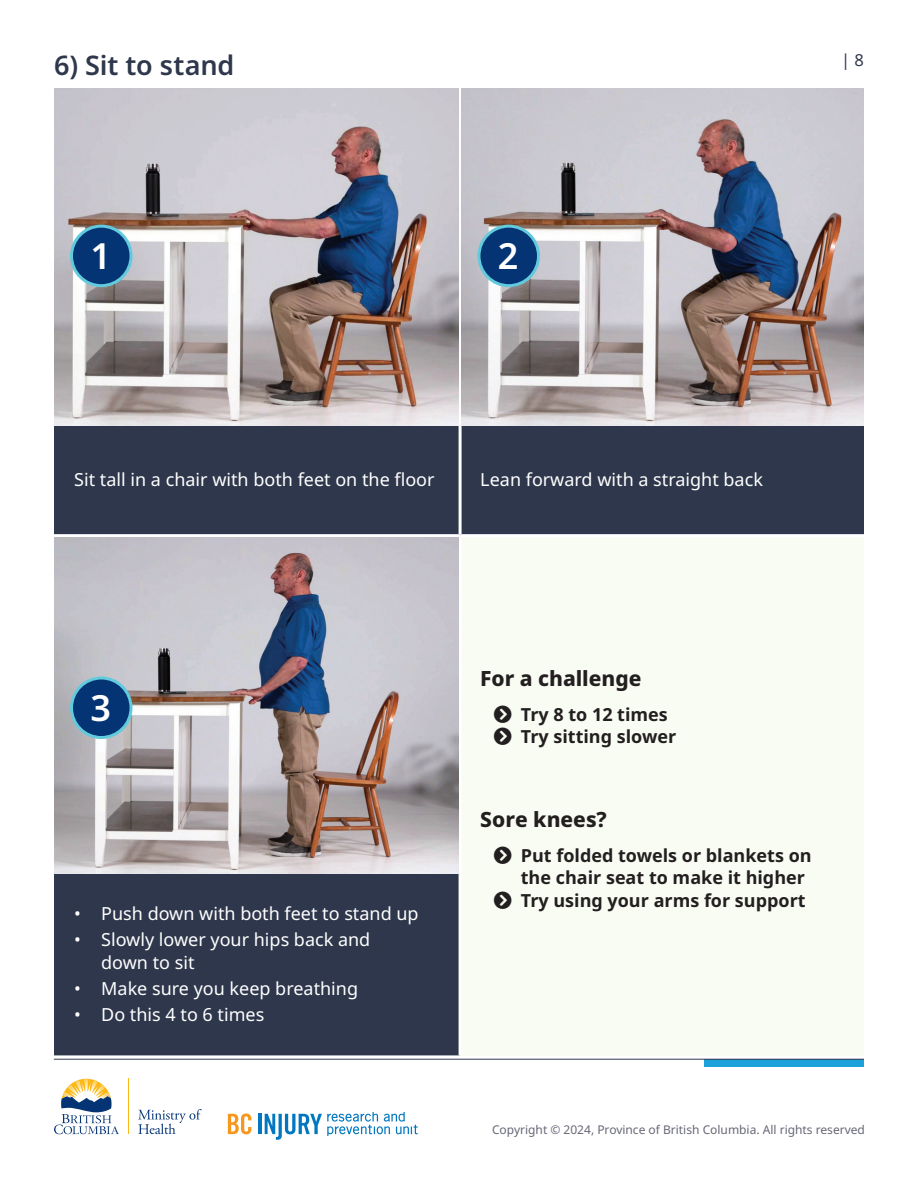
<style>
.page{position:relative;width:918px;height:1188px;background:#fff}
.page>*{position:absolute;margin:0;border:0;box-sizing:border-box;transform-origin:0 0}
.Heading_3_-_Noto_copy_no_side_bar{font:600 36px "Noto Sans";color:#fff}
.Heading_3_-_Noto_copy_no_side_bar-2{font:600 27px "Noto Sans";letter-spacing:-.005em;color:#2e374b}
.Heading_4_-_Noto{font:800 21px "Noto Sans";color:#231f20}
.Body_-_Noto{font:18px/22.5px "Noto Sans";color:#fff}
.t1{font:700 18px/22.5px "Noto Sans";color:#231f20}
.t2{font:16.5px "Noto Sans";color:#2e374b}
.t3{font:12px "Noto Sans";color:#666777}
</style>
<div class="page">
<div style="left:704px;top:1059px;width:160px;height:8px;background:#1ca1db"></div>
<svg style="left:228px;top:1113px;width:23px;height:21px"></svg>
<hr style="left:258px;top:1114px;width:3px;height:20px;background:#0077c0">
<svg style="left:265px;top:1112px;width:153px;height:28px"></svg>
<svg style="left:138px;top:1109px;width:64px;height:25px"></svg>
<svg style="left:54px;top:1079px;width:65px;height:55px"></svg>
<hr style="left:128px;top:1079px;width:1px;height:55px;background:#fcb814">
<hr style="left:54px;top:1059px;width:810px;height:1px;background:#2e374b">
<div style="left:54px;top:426px;width:810px;height:629px;background:#2e374b"></div>
<div style="left:460px;top:536px;width:404px;height:519px;background:#f9fcf3"></div>
<hr style="left:459px;top:426px;width:3px;height:108px;background:#fff">
<hr style="left:54px;top:534px;width:406px;height:3px;background:#fff">
<hr style="left:460px;top:534px;width:404px;height:3px;background:#fff">
<hr style="left:459px;top:537px;width:3px;height:336px;background:#fff">
<hr style="left:459px;top:873px;width:3px;height:182px;background:#fff">
<img style="left:54px;top:88px;width:405px;height:338px">
<img style="left:462px;top:88px;width:402px;height:338px">
<img style="left:54px;top:537px;width:405px;height:336px">
<div style="left:72px;top:226px;width:59px;height:60px;background:#053474;border-radius:50%"></div>
<div style="left:70px;top:225px;width:63px;height:62px;border:3px solid #61cadd;border-radius:50%"></div>
<div style="left:479px;top:226px;width:60px;height:60px;background:#053474;border-radius:50%"></div>
<div style="left:477px;top:225px;width:63px;height:62px;border:3px solid #61cadd;border-radius:50%"></div>
<div style="left:72px;top:678px;width:59px;height:60px;background:#053474;border-radius:50%"></div>
<div style="left:70px;top:676px;width:63px;height:63px;border:3px solid #61cadd;border-radius:50%"></div>
<p class="Heading_3_-_Noto_copy_no_side_bar-2" style="left:54px;top:47px;width:182px">6) Sit to stand</p>
<p class="Heading_3_-_Noto_copy_no_side_bar" style="left:90px;top:230px;width:22px">1</p>
<p class="Heading_3_-_Noto_copy_no_side_bar" style="left:498px;top:230px;width:22px">2</p>
<p class="t2" style="left:841px;top:48px;width:24px">| 8</p>
<p class="Body_-_Noto" style="left:74px;top:469px;width:362px">Sit tall in a chair with both feet on the floor</p>
<p class="Body_-_Noto" style="left:480px;top:469px;width:284px">Lean forward with a straight back</p>
<p class="Heading_3_-_Noto_copy_no_side_bar" style="left:90px;top:682px;width:22px">3</p>
<p class="Body_-_Noto" style="left:74px;top:903px;width:346px">• Push down with both feet to stand up</p>
<p class="Body_-_Noto" style="left:101px;top:929px;width:271px;text-indent:-27px">• Slowly lower your hips back and down to sit</p>
<p class="Body_-_Noto" style="left:74px;top:978px;width:285px">• Make sure you keep breathing</p>
<p class="Body_-_Noto" style="left:74px;top:1004px;width:192px">• Do this 4 to 6 times</p>
<p class="Heading_4_-_Noto" style="left:480px;top:663px;width:163px">For a challenge</p>
<p class="t1" style="left:521px;top:704px;width:149px">Try 8 to 12 times</p>
<p class="t1" style="left:521px;top:726px;width:157px">Try sitting slower</p>
<p class="Heading_4_-_Noto" style="left:480px;top:804px;width:128px">Sore knees?</p>
<p class="t1" style="left:521px;top:844px;width:292px">Put folded towels or blankets on the chair seat to make it higher</p>
<p class="t1" style="left:521px;top:889px;width:286px">Try using your arms for support</p>
<p class="t3" style="left:492px;top:1121px;width:374px">Copyright © 2024, Province of British Columbia. All rights reserved</p>
</div>
